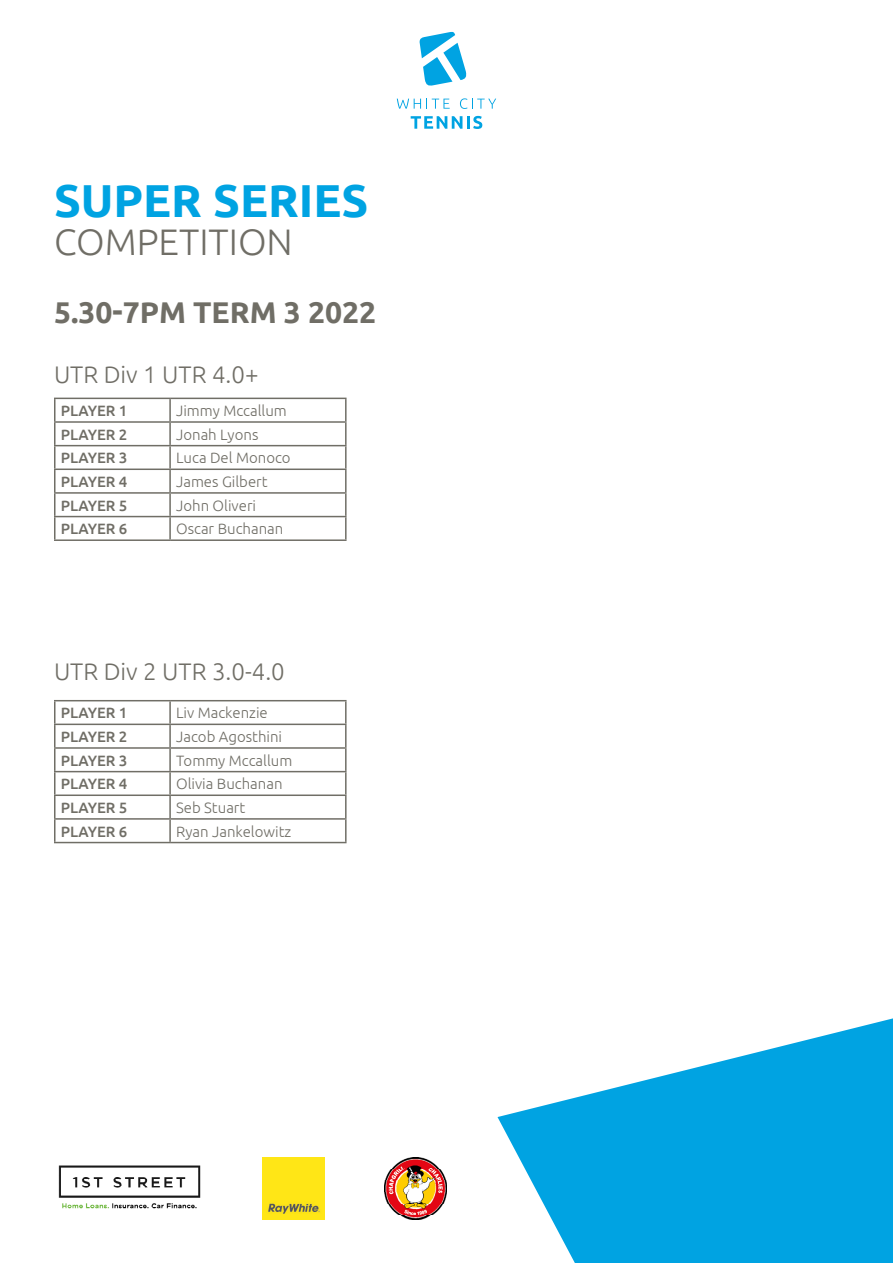
<style>
.page{position:relative;width:893px;height:1263px;background:#fff}
.page>*{position:absolute;margin:0;border:0;box-sizing:border-box;transform-origin:0 0}
.t1{font:700 46.2px "Ubuntu";color:#00a3e2}
.t2{font:300 36.9px "Ubuntu";color:#706e66}
.t3{font:700 30px "Ubuntu";color:#706e66}
.t4{font:300 24px "Ubuntu";color:#706e66}
.t5{font:300 15px "Ubuntu";color:#706e66}
.t6{font:500 15px "Ubuntu";color:#706e66}
</style>
<div class="page">
<hr style="left:54px;top:700px;width:116px;height:1px;background:#706e66">
<hr style="left:54px;top:701px;width:2px;height:23px;background:#706e66">
<hr style="left:170px;top:700px;width:177px;height:1px;background:#706e66">
<hr style="left:169px;top:701px;width:2px;height:23px;background:#706e66">
<hr style="left:345px;top:701px;width:2px;height:23px;background:#706e66">
<hr style="left:54px;top:724px;width:116px;height:1px;background:#706e66">
<hr style="left:54px;top:725px;width:2px;height:22px;background:#706e66">
<hr style="left:170px;top:724px;width:177px;height:1px;background:#706e66">
<hr style="left:169px;top:725px;width:2px;height:22px;background:#706e66">
<hr style="left:345px;top:725px;width:2px;height:22px;background:#706e66">
<hr style="left:54px;top:747px;width:116px;height:2px;background:#706e66">
<hr style="left:54px;top:749px;width:2px;height:22px;background:#706e66">
<hr style="left:170px;top:747px;width:177px;height:2px;background:#706e66">
<hr style="left:169px;top:749px;width:2px;height:22px;background:#706e66">
<hr style="left:345px;top:749px;width:2px;height:22px;background:#706e66">
<hr style="left:54px;top:771px;width:116px;height:1px;background:#706e66">
<hr style="left:54px;top:772px;width:2px;height:22px;background:#706e66">
<hr style="left:170px;top:771px;width:177px;height:1px;background:#706e66">
<hr style="left:169px;top:772px;width:2px;height:22px;background:#706e66">
<hr style="left:345px;top:772px;width:2px;height:22px;background:#706e66">
<hr style="left:54px;top:794px;width:116px;height:2px;background:#706e66">
<hr style="left:54px;top:796px;width:2px;height:22px;background:#706e66">
<hr style="left:170px;top:794px;width:177px;height:2px;background:#706e66">
<hr style="left:169px;top:796px;width:2px;height:22px;background:#706e66">
<hr style="left:345px;top:796px;width:2px;height:22px;background:#706e66">
<hr style="left:54px;top:818px;width:116px;height:2px;background:#706e66">
<hr style="left:54px;top:820px;width:2px;height:22px;background:#706e66">
<hr style="left:170px;top:818px;width:177px;height:2px;background:#706e66">
<hr style="left:169px;top:820px;width:2px;height:22px;background:#706e66">
<hr style="left:345px;top:820px;width:2px;height:22px;background:#706e66">
<hr style="left:54px;top:842px;width:116px;height:1px;background:#706e66">
<hr style="left:170px;top:842px;width:177px;height:1px;background:#706e66">
<hr style="left:54px;top:398px;width:116px;height:1px;background:#706e66">
<hr style="left:54px;top:399px;width:2px;height:22px;background:#706e66">
<hr style="left:170px;top:398px;width:177px;height:1px;background:#706e66">
<hr style="left:169px;top:399px;width:2px;height:22px;background:#706e66">
<hr style="left:345px;top:399px;width:2px;height:22px;background:#706e66">
<hr style="left:54px;top:421px;width:116px;height:2px;background:#706e66">
<hr style="left:54px;top:423px;width:2px;height:22px;background:#706e66">
<hr style="left:170px;top:421px;width:177px;height:2px;background:#706e66">
<hr style="left:169px;top:423px;width:2px;height:22px;background:#706e66">
<hr style="left:345px;top:423px;width:2px;height:22px;background:#706e66">
<hr style="left:54px;top:445px;width:116px;height:1px;background:#706e66">
<hr style="left:54px;top:446px;width:2px;height:22px;background:#706e66">
<hr style="left:170px;top:445px;width:177px;height:1px;background:#706e66">
<hr style="left:169px;top:446px;width:2px;height:22px;background:#706e66">
<hr style="left:345px;top:446px;width:2px;height:22px;background:#706e66">
<hr style="left:54px;top:468px;width:116px;height:2px;background:#706e66">
<hr style="left:54px;top:470px;width:2px;height:22px;background:#706e66">
<hr style="left:170px;top:468px;width:177px;height:2px;background:#706e66">
<hr style="left:169px;top:470px;width:2px;height:22px;background:#706e66">
<hr style="left:345px;top:470px;width:2px;height:22px;background:#706e66">
<hr style="left:54px;top:492px;width:116px;height:2px;background:#706e66">
<hr style="left:54px;top:494px;width:2px;height:22px;background:#706e66">
<hr style="left:170px;top:492px;width:177px;height:2px;background:#706e66">
<hr style="left:169px;top:494px;width:2px;height:22px;background:#706e66">
<hr style="left:345px;top:494px;width:2px;height:22px;background:#706e66">
<hr style="left:54px;top:516px;width:116px;height:1px;background:#706e66">
<hr style="left:54px;top:517px;width:2px;height:22px;background:#706e66">
<hr style="left:170px;top:516px;width:177px;height:1px;background:#706e66">
<hr style="left:169px;top:517px;width:2px;height:22px;background:#706e66">
<hr style="left:345px;top:517px;width:2px;height:22px;background:#706e66">
<hr style="left:54px;top:539px;width:116px;height:2px;background:#706e66">
<hr style="left:170px;top:539px;width:177px;height:2px;background:#706e66">
<svg style="left:497px;top:1018px;width:396px;height:245px;fill:#00a3e2"></svg>
<img style="left:385px;top:1157px;width:62px;height:62px">
<img style="left:262px;top:1157px;width:62px;height:62px">
<img style="left:58px;top:1165px;width:143px;height:44px">
<svg style="left:411px;top:116px;width:71px;height:13px"></svg>
<svg style="left:397px;top:99px;width:53px;height:10px"></svg>
<svg style="left:460px;top:98px;width:36px;height:11px"></svg>
<svg style="left:419px;top:31px;width:48px;height:55px"></svg>
<p class="t1" style="left:54px;top:173px;width:316px">SUPER SERIES</p>
<p class="t2" style="left:54px;top:220px;width:240px">COMPETITION</p>
<p class="t3" style="left:54px;top:294px;width:324px">5.30-7PM TERM 3 2022</p>
<p class="t4" style="left:54px;top:360px;width:206px">UTR Div 1 UTR 4.0+</p>
<p class="t6" style="left:61px;top:401px;width:68px">PLAYER 1</p>
<p class="t5" style="left:176px;top:402px;width:112px">Jimmy Mccallum</p>
<p class="t6" style="left:61px;top:425px;width:68px">PLAYER 2</p>
<p class="t5" style="left:176px;top:425px;width:84px">Jonah Lyons</p>
<p class="t6" style="left:61px;top:448px;width:68px">PLAYER 3</p>
<p class="t5" style="left:176px;top:449px;width:116px">Luca Del Monoco</p>
<p class="t6" style="left:61px;top:472px;width:68px">PLAYER 4</p>
<p class="t5" style="left:176px;top:472px;width:93px">James Gilbert</p>
<p class="t6" style="left:61px;top:496px;width:68px">PLAYER 5</p>
<p class="t5" style="left:176px;top:496px;width:82px">John Oliveri</p>
<p class="t6" style="left:61px;top:519px;width:68px">PLAYER 6</p>
<p class="t5" style="left:176px;top:520px;width:109px">Oscar Buchanan</p>
<p class="t4" style="left:54px;top:657px;width:232px">UTR Div 2 UTR 3.0-4.0</p>
<p class="t6" style="left:61px;top:703px;width:68px">PLAYER 1</p>
<p class="t5" style="left:176px;top:704px;width:93px">Liv Mackenzie</p>
<p class="t6" style="left:61px;top:727px;width:68px">PLAYER 2</p>
<p class="t5" style="left:176px;top:728px;width:108px">Jacob Agosthini</p>
<p class="t6" style="left:61px;top:751px;width:68px">PLAYER 3</p>
<p class="t5" style="left:176px;top:751px;width:118px">Tommy Mccallum</p>
<p class="t6" style="left:61px;top:774px;width:68px">PLAYER 4</p>
<p class="t5" style="left:176px;top:775px;width:108px">Olivia Buchanan</p>
<p class="t6" style="left:61px;top:798px;width:68px">PLAYER 5</p>
<p class="t5" style="left:176px;top:798px;width:71px">Seb Stuart</p>
<p class="t6" style="left:61px;top:822px;width:68px">PLAYER 6</p>
<p class="t5" style="left:176px;top:822px;width:117px">Ryan Jankelowitz</p>
</div>
